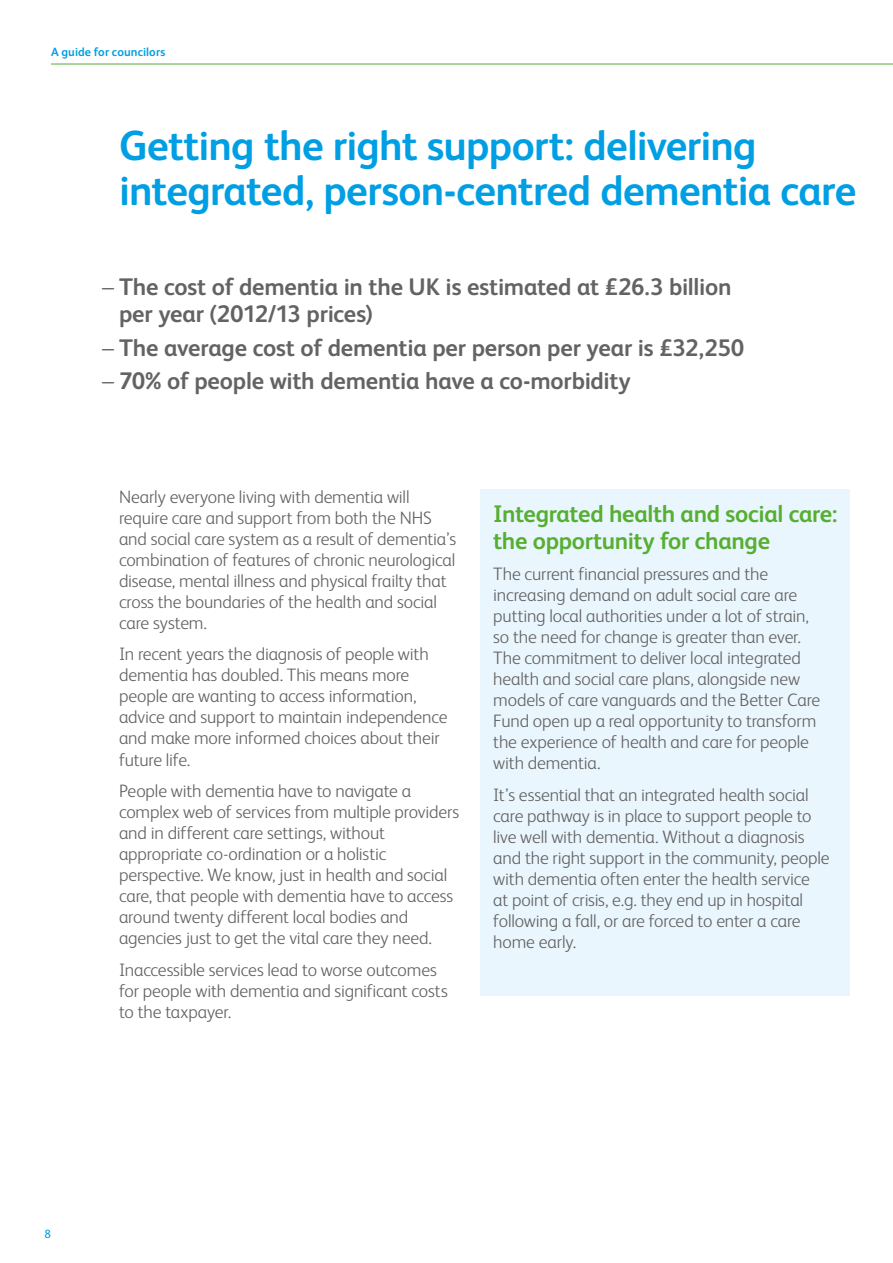
<style>
.page{position:relative;width:893px;height:1263px;background:#fff}
.page>*{position:absolute;margin:0;border:0;box-sizing:border-box;transform-origin:0 0}
.t1{font:700 42px/45px "FS Albert";letter-spacing:-.02em;color:#009fe3}
.t2{font:700 24px/27px "FS Albert";letter-spacing:-.01em;color:#646363}
.t3{font:700 24px/27px "FS Albert";letter-spacing:-.015em;color:#56af31}
.t4{font:300 18px/21px "FS Albert";letter-spacing:-.01em;color:#646363}
.t5{font:700 12px "FS Albert";letter-spacing:.005em;color:#009fe3}
.t6{font:12px "FS Albert";color:#009fe3}
.s1{font-weight:300}
</style>
<div class="page">
<hr style="left:51px;top:64px;width:842px;height:1px;background:#56af31">
<div style="left:480px;top:489px;width:370px;height:507px;background:#eaf6fe"></div>
<p class="t5" style="left:51px;top:44px;width:116px">A guide for councilors</p>
<h1 class="t1" style="left:119px;top:121px;width:739px">Getting the right support: delivering integrated, person-centred dementia care</h1>
<h2 class="t2" style="left:119px;top:272px;width:614px;text-indent:-17px"><span class="s1">–</span> The cost of dementia in the UK is estimated at £26.3 billion per year (2012/13 prices)</h2>
<h2 class="t2" style="left:102px;top:333px;width:644px"><span class="s1">–</span> The average cost of dementia per person per year is £32,250</h2>
<h2 class="t2" style="left:102px;top:367px;width:530px"><span class="s1">–</span> 70% of people with dementia have a co-morbidity</h2>
<p class="t4" style="left:119px;top:485px;width:339px">Nearly everyone living with dementia will require care and support from both the NHS and social care system as a result of dementia’s combination of features of chronic neurological disease, mental illness and physical frailty that cross the boundaries of the health and social care system.</p>
<p class="t4" style="left:119px;top:643px;width:330px">In recent years the diagnosis of people with dementia has doubled. This means more people are wanting to access information, advice and support to maintain independence and make more informed choices about their future life.</p>
<p class="t4" style="left:119px;top:779px;width:342px">People with dementia have to navigate a complex web of services from multiple providers and in different care settings, without appropriate co-ordination or a holistic perspective. We know, just in health and social care, that people with dementia have to access around twenty different local bodies and agencies just to get the vital care they need.</p>
<p class="t4" style="left:119px;top:958px;width:330px">Inaccessible services lead to worse outcomes for people with dementia and significant costs to the taxpayer.</p>
<h2 class="t3" style="left:493px;top:499px;width:346px">Integrated health and social care: the opportunity for change</h2>
<p class="t4" style="left:493px;top:562px;width:328px">The current financial pressures and the increasing demand on adult social care are putting local authorities under a lot of strain, so the need for change is greater than ever.<br>The commitment to deliver local integrated health and social care plans, alongside new models of care vanguards and the Better Care Fund open up a real opportunity to transform the experience of health and care for people with dementia.</p>
<p class="t4" style="left:493px;top:783px;width:338px">It’s essential that an integrated health social care pathway is in place to support people to live well with dementia. Without a diagnosis and the right support in the community, people with dementia often enter the health service<br>at point of crisis, e.g. they end up in hospital following a fall, or are forced to enter a care home early.</p>
<p class="t6" style="left:44px;top:1227px;width:8px">8</p>
</div>
